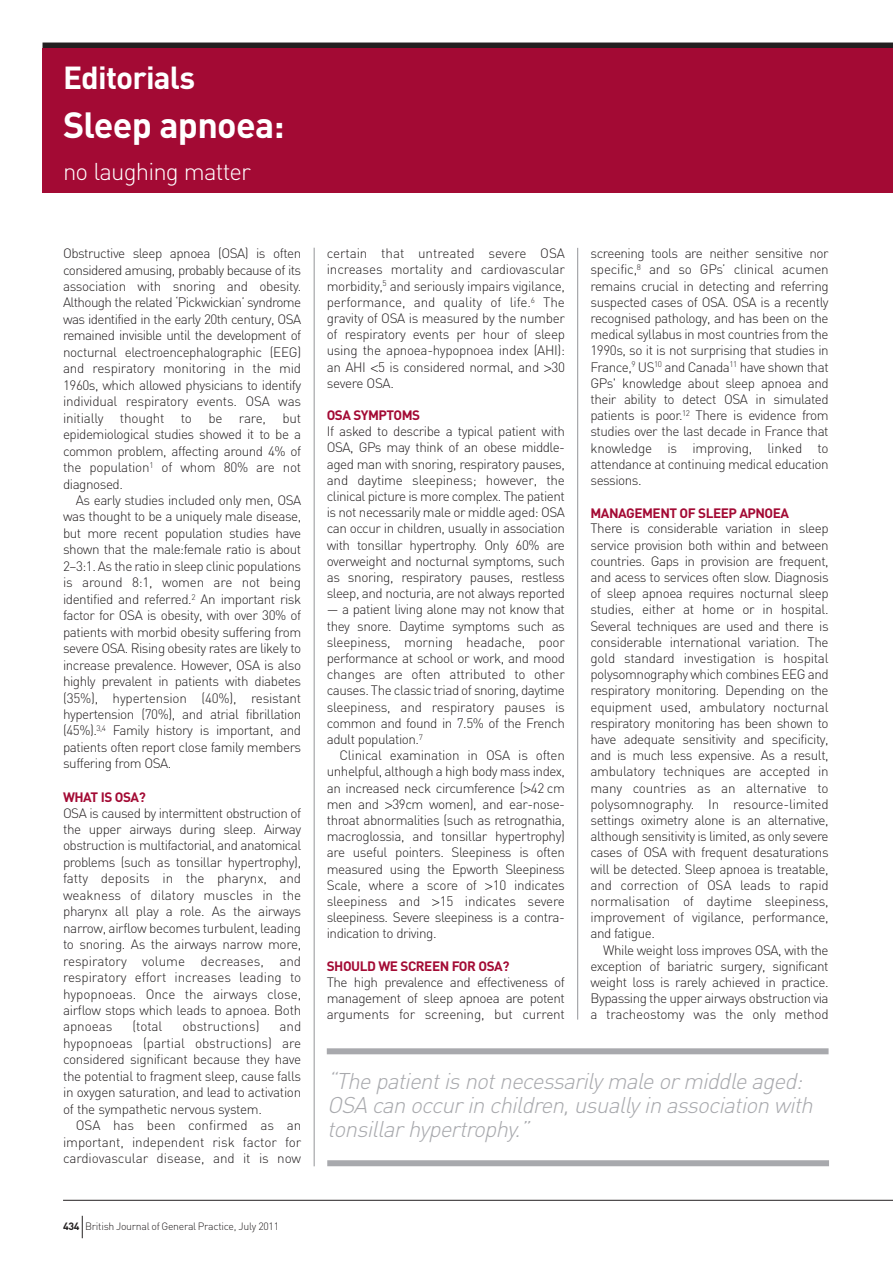
<style>
.page{position:relative;width:893px;height:1263px;background:#fff}
.page>*{position:absolute;margin:0;border:0;box-sizing:border-box;transform-origin:0 0}
.t1{font:700 36px "DIN";letter-spacing:-.02em;color:#fff}
.t2{font:700 31.5px "DIN";letter-spacing:-.025em;color:#fff}
.t3{font:300 24px "DIN";letter-spacing:-.035em;color:#fff}
.t4{font:italic 300 22.5px/24px "DIN";color:#a8a9ad}
.t5{font:300 13.5px/16.2px "DIN";letter-spacing:-.035em;color:#231f20;text-align:justify}
.t6{font:700 13.5px "DIN";letter-spacing:-.035em;color:#a30a34}
.t7{font:300 13.5px "DIN";letter-spacing:-.005em;color:#231f20}
.t8{font:300 10.5px "DIN";letter-spacing:-.025em;color:#231f20}
.s1{font-weight:700}
.s2{font-family:"Helvetica Neue"}
</style>
<div class="page">
<div style="left:43px;top:43px;width:850px;height:7px;background:#231f20"></div>
<div style="left:43px;top:48px;width:850px;height:145px;background:#a30a34"></div>
<hr style="left:577px;top:248px;width:1px;height:771px;background:#939598">
<hr style="left:314px;top:248px;width:1px;height:918px;background:#939598">
<div style="left:327px;top:1048px;width:502px;height:6px;background:#a8a9ad"></div>
<div style="left:327px;top:1160px;width:502px;height:6px;background:#a8a9ad"></div>
<hr style="left:63px;top:1200px;width:830px;height:1px;background:#231f20">
<svg style="left:82px;top:1216px;width:1px;height:22px"></svg>
<h2 class="t2" style="left:63px;top:60px;width:134px">Editorials</h2>
<h1 class="t1" style="left:63px;top:104px;width:223px">Sleep apnoea:</h1>
<h3 class="t3" style="left:63px;top:158px;width:189px">no laughing matter</h3>
<p class="t5" style="left:63px;top:245px;width:240px">Obstructive sleep apnoea (OSA) is often considered amusing, probably because of its association with snoring and obesity.<br>Although the related ‘Pickwickian’ syndrome was identified in the early 20th century, OSA remained invisible until the development of nocturnal electroencephalographic (EEG) and respiratory monitoring in the mid 1960s, which allowed physicians to identify individual respiratory events. OSA was initially thought to be rare, but epidemiological studies showed it to be a common problem, affecting around 4% of the population<sup>1</sup> of whom 80% are not diagnosed.</p>
<p class="t5" style="left:63px;top:492px;width:240px;text-indent:13px">As early studies included only men, OSA was thought to be a uniquely male disease, but more recent population studies have shown that the male:female ratio is about 2–3:1. As the ratio in sleep clinic populations is around 8:1, women are not being identified and referred.<sup>2</sup> An important risk factor for OSA is obesity, with over 30% of patients with morbid obesity suffering from severe OSA. Rising obesity rates are likely to increase prevalence. However, OSA is also highly prevalent in patients with diabetes (35%), hypertension (40%), resistant hypertension (70%), and atrial fibrillation (45%).<sup>3,4</sup> Family history is important, and patients often report close family members suffering from OSA.</p>
<p class="t6" style="left:63px;top:789px;width:84px">WHAT IS OSA?</p>
<p class="t5" style="left:63px;top:804px;width:240px">OSA is caused by intermittent obstruction of the upper airways during sleep. Airway obstruction is multifactorial, and anatomical problems (such as tonsillar hypertrophy), fatty deposits in the pharynx, and weakness of dilatory muscles in the pharynx all play a role. As the airways narrow, airflow becomes turbulent, leading to snoring. As the airways narrow more, respiratory volume decreases, and respiratory effort increases leading to hypopnoeas. Once the airways close, airflow stops which leads to apnoea. Both apnoeas</p>
<p class="t5" style="left:132px;top:1019px;width:32px">(total</p>
<p class="t7" style="left:182px;top:1019px;width:78px">obstructions)</p>
<p class="t5" style="left:63px;top:1018px;width:240px;text-indent:216px">and hypopnoeas (partial obstructions) are considered significant because they have the potential to fragment sleep, cause falls in oxygen saturation, and lead to activation of the sympathetic nervous system.</p>
<p class="t5" style="left:63px;top:1117px;width:240px;text-indent:13px">OSA has been confirmed as an important, independent risk factor for cardiovascular disease, and it is now</p>
<p class="t8" style="left:63px;top:1220px;width:218px"><span class="s1">434</span> British Journal of General Practice, July 2011</p>
<p class="t5" style="left:327px;top:245px;width:240px">certain that untreated severe OSA increases mortality and cardiovascular morbidity,<sup>5</sup> and seriously impairs vigilance, performance, and quality of life.<sup>6</sup> The gravity of OSA is measured by the number of respiratory events per hour of sleep using the apnoea-hypopnoea index (AHI): an AHI <span class="s2">&lt;</span>5 is considered normal, and <span class="s2">&gt;</span>30 severe OSA.</p>
<p class="t6" style="left:327px;top:408px;width:95px">OSA SYMPTOMS</p>
<p class="t5" style="left:327px;top:423px;width:240px">If asked to describe a typical patient with OSA, GPs may think of an obese middle&shy;aged man with snoring, respiratory pauses, and daytime sleepiness; however, the clinical picture is more complex. The patient is not necessarily male or middle aged: OSA can occur in children, usually in association with tonsillar hypertrophy. Only 60% are overweight and nocturnal symptoms, such as snoring, respiratory pauses, restless sleep, and nocturia, are not always reported</p>
<p class="t5" style="left:327px;top:601px;width:240px">— a patient living alone may not know that they snore. Daytime symptoms such as sleepiness, morning headache, poor performance at school or work, and mood changes are often attributed to other causes. The classic triad of snoring, daytime sleepiness, and respiratory pauses is common and found in 7.5% of the French adult population.<sup>7</sup></p>
<p class="t5" style="left:327px;top:747px;width:240px;text-indent:13px">Clinical examination in OSA is often unhelpful, although a high body mass index, an increased neck circumference (<span class="s2">&gt;</span>42 cm men and <span class="s2">&gt;</span>39cm women), and ear-nose&shy;throat abnormalities (such as retrognathia, macroglossia, and tonsillar hypertrophy) are useful pointers. Sleepiness is often measured using the Epworth Sleepiness Scale, where a score of <span class="s2">&gt;</span>10 indicates sleepiness and <span class="s2">&gt;</span>15 indicates severe sleepiness. Severe sleepiness is a contra&shy;indication to driving.</p>
<p class="t6" style="left:327px;top:958px;width:184px">SHOULD WE SCREEN FOR OSA?</p>
<p class="t5" style="left:327px;top:974px;width:240px">The high prevalence and effectiveness of management of sleep apnoea are potent arguments for screening, but current</p>
<p class="t5" style="left:590px;top:245px;width:240px">screening tools are neither sensitive nor specific,<sup>8</sup> and so GPs’ clinical acumen remains crucial in detecting and referring suspected cases of OSA. OSA is a recently recognised pathology, and has been on the medical syllabus in most countries from the 1990s, so it is not surprising that studies in France,<sup>9</sup> US<sup>10</sup> and Canada<sup>11</sup> have shown that GPs' knowledge about sleep apnoea and their ability to detect OSA in simulated patients is poor.<sup>12</sup> There is evidence from studies over the last decade in France that knowledge is improving, linked to attendance at continuing medical education sessions.</p>
<p class="t6" style="left:590px;top:505px;width:200px">MANAGEMENT OF SLEEP APNOEA</p>
<p class="t5" style="left:590px;top:521px;width:240px">There is considerable variation in sleep service provision both within and between countries. Gaps in provision are frequent, and acess to services often slow. Diagnosis of sleep apnoea requires nocturnal sleep studies, either at home or in hospital.<br>Several techniques are used and there is considerable international variation. The gold standard investigation is hospital polysomnography which combines EEG and respiratory monitoring. Depending on the equipment used, ambulatory nocturnal respiratory monitoring has been shown to have adequate sensitivity and specificity, and is much less expensive. As a result, ambulatory techniques are accepted in many countries as an alternative to polysomnography. In resource-limited settings oximetry alone is an alternative, although sensitivity is limited, as only severe cases of OSA with frequent desaturations will be detected. Sleep apnoea is treatable, and correction of OSA leads to rapid normalisation of daytime sleepiness, improvement of vigilance, performance, and fatigue.</p>
<p class="t5" style="left:590px;top:942px;width:240px;text-indent:13px">While weight loss improves OSA, with the exception of bariatric surgery, significant weight loss is rarely achieved in practice.<br>Bypassing the upper airways obstruction via a tracheostomy was the only method</p>
<h3 class="t4" style="left:327px;top:1069px;width:492px">“The patient is not necessarily male or middle aged:<br>OSA can occur in children, usually in association with tonsillar hypertrophy.”</h3>
</div>
